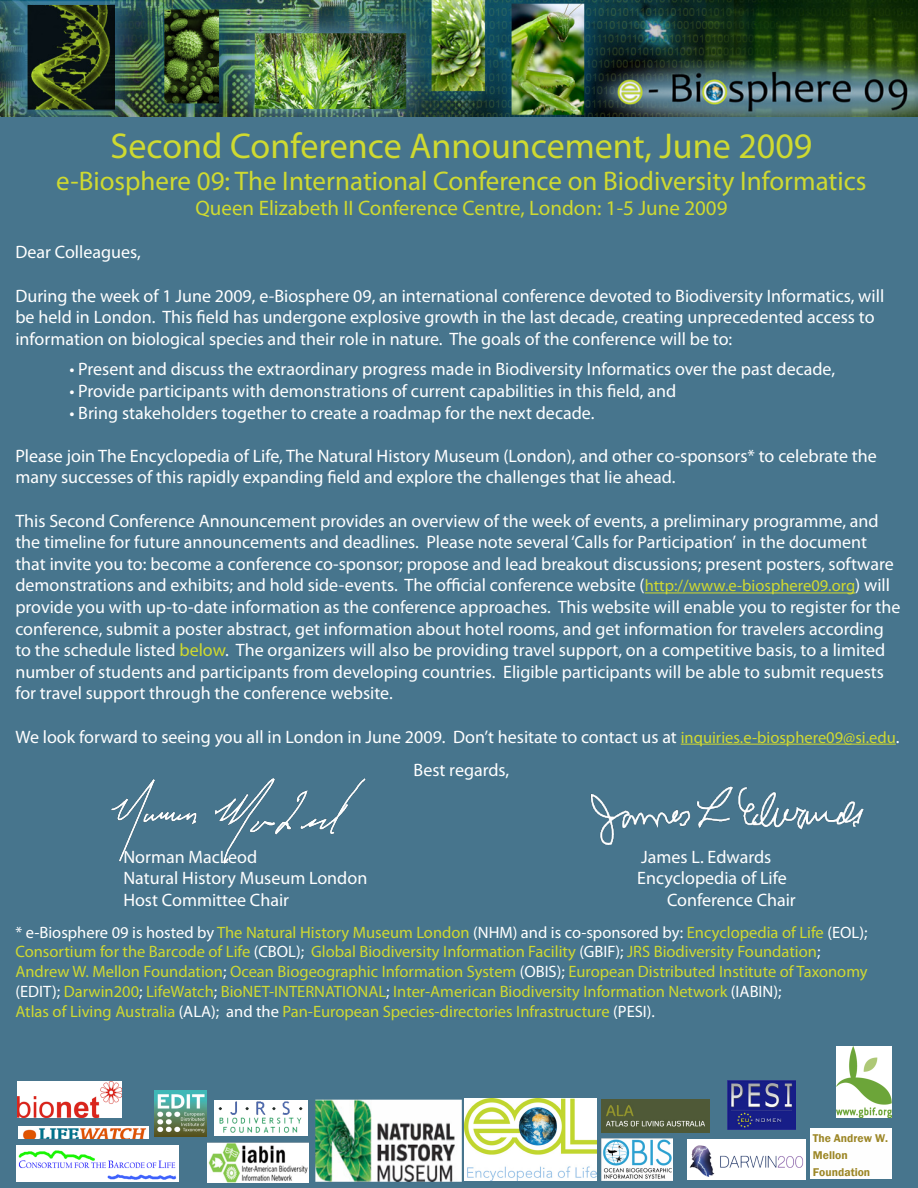
<style>
.page{position:relative;width:918px;height:1188px;background:#47758d}
.page>*{position:absolute;margin:0;border:0;box-sizing:border-box;transform-origin:0 0}
.t1{font:36px "Myriad Pro";color:#cfda30}
.t2{font:27px "Myriad Pro";color:#cfda30}
.t3{font:21px "Myriad Pro";color:#cfda30}
.t4{font:18px/21.6px "Myriad Pro";color:#fff}
.t5{font:16.5px/19.8px "Myriad Pro";color:#d0d931}
.t6{font:16.5px "Myriad Pro";color:#fff}
.t7{font:600 11.55px/16.6px "Franklin Gothic";color:#9d8727}
.s1{color:#d0d931}
.s2{font-size:16.5px;color:#d0d931}
.s3{color:#d1da2d}
.s4{color:#fff}
</style>
<div class="page">
<img style="left:207px;top:1143px;width:102px;height:39px">
<hr style="left:645px;top:593px;width:210px;height:1px;background:#d0d931">
<hr style="left:681px;top:744px;width:215px;height:1px;background:#d0d931">
<img style="left:17px;top:1146px;width:161px;height:36px">
<img style="left:154px;top:1090px;width:53px;height:47px">
<img style="left:465px;top:1099px;width:131px;height:82px">
<img style="left:687px;top:1140px;width:118px;height:40px">
<img style="left:18px;top:1126px;width:130px;height:13px">
<div style="left:810px;top:1128px;width:82px;height:51px;background:#fefefe"></div>
<img style="left:18px;top:1081px;width:104px;height:36px">
<img style="left:727px;top:1080px;width:69px;height:50px">
<img style="left:316px;top:1100px;width:146px;height:82px">
<img style="left:836px;top:1046px;width:56px;height:72px">
<img style="left:214px;top:1100px;width:94px;height:35px">
<img style="left:602px;top:1099px;width:107px;height:33px">
<img style="left:590px;top:787px;width:274px;height:58px">
<img style="left:111px;top:778px;width:255px;height:85px">
<img style="left:602px;top:1138px;width:71px;height:42px">
<img style="left:0;top:0;width:918px;height:117px">
<p class="t1" style="left:111px;top:123px;width:703px">Second Conference Announcement, June 2009</p>
<p class="t2" style="left:56px;top:164px;width:812px">e-Biosphere 09: The International Conference on <span class="s1">B</span>iodiversity Informatics</p>
<p class="t3" style="left:195px;top:195px;width:534px">Queen Elizabeth II Conference Centre, London: 1-5 June 2009</p>
<p class="t4" style="left:15px;top:241px;width:127px">Dear Colleagues,</p>
<p class="t4" style="left:15px;top:284px;width:870px">During the week of 1 June 2009, e-Biosphere 09, an international conference devoted to Biodiversity Informatics, will be held in London. This field has undergone explosive growth in the last decade, creating unprecedented access to information on biological species and their role in nature. The goals of the conference will be to:</p>
<p class="t4" style="left:69px;top:358px;width:767px">• Present and discuss the extraordinary progress made in Biodiversity Informatics over the past decade,</p>
<p class="t4" style="left:69px;top:380px;width:608px">• Provide participants with demonstrations of current capabilities in this field, and</p>
<p class="t4" style="left:69px;top:401px;width:527px">• Bring stakeholders together to create a roadmap for the next decade.</p>
<p class="t4" style="left:15px;top:445px;width:863px">Please join The Encyclopedia of Life, The Natural History Museum (London), and other co-sponsors* to celebrate the many successes of this rapidly expanding field and explore the challenges that lie ahead.</p>
<p class="t4" style="left:15px;top:509px;width:887px">This Second Conference Announcement provides an overview of the week of events, a preliminary programme, and the timeline for future announcements and deadlines. Please note several ‘Calls for Participation’ in the document that invite you to: become a conference co-sponsor; propose and lead breakout discussions; present posters, software demonstrations and exhibits; and hold side-events. The official conference website (<span class="s2">http://www.e-biosphere09.org</span>) will provide you with up-to-date information as the conference approaches. This website will enable you to register for the conference, submit a poster abstract, get information about hotel rooms, and get information for travelers according to the schedule listed <span class="s3">below</span>. The organizers will also be providing travel support, on a competitive basis, to a limited number of students and participants from developing countries. Eligible participants will be able to submit requests for travel support through the conference website.</p>
<p class="t4" style="left:15px;top:725px;width:886px">We look forward to seeing you all in London in June 2009. Don’t hesitate to contact us at <span class="s2">inquiries.e-biosphere09@si.edu</span>.</p>
<p class="t4" style="left:414px;top:759px;width:97px">Best regards,</p>
<p class="t4" style="left:123px;top:845px;width:135px">Norman MacLeod</p>
<p class="t4" style="left:641px;top:845px;width:132px">James L. Edwards</p>
<p class="t4" style="left:123px;top:867px;width:245px">Natural History Museum London</p>
<p class="t4" style="left:637px;top:867px;width:151px">Encyclopedia of Life</p>
<p class="t4" style="left:123px;top:889px;width:167px">Host Committee Chair</p>
<p class="t4" style="left:667px;top:889px;width:130px">Conference Chair</p>
<p class="t6" style="left:15px;top:922px;width:854px">* e-Biosphere 09 is hosted by <span class="s1">The Natural History Museum London</span> (NHM) and is co-sponsored by: <span class="s1">Encyclopedia of Life</span> (EOL);</p>
<p class="t5" style="left:15px;top:942px;width:807px">Consortium for the Barcode of Life <span class="s4">(CBOL);</span> Global Biodiversity Information Facility <span class="s4">(GBIF);</span> JRS Biodiversity Foundation<span class="s4">;</span></p>
<p class="t5" style="left:15px;top:961px;width:854px">Andrew W. Mellon Foundation<span class="s4">;</span> Ocean Biogeographic Information System <span class="s4">(OBIS);</span> European Distributed Institute of Taxonomy <span class="s4">(EDIT);</span> <span class="s3">Darwin200</span><span class="s4">;</span> LifeWatch<span class="s4">;</span> BioNET-INTERNATIONAL<span class="s4">;</span> Inter-American Biodiversity Information Network <span class="s4">(IABIN);</span></p>
<p class="t5" style="left:15px;top:1001px;width:641px">Atlas of Living Australia <span class="s4">(ALA); and the</span> Pan-European Species-directories Infrastructure <span class="s4">(PESI).</span></p>
<p class="t7" style="left:813px;top:1130px;width:77px">The Andrew W.<br>Mellon<br>Foundation</p>
</div>
